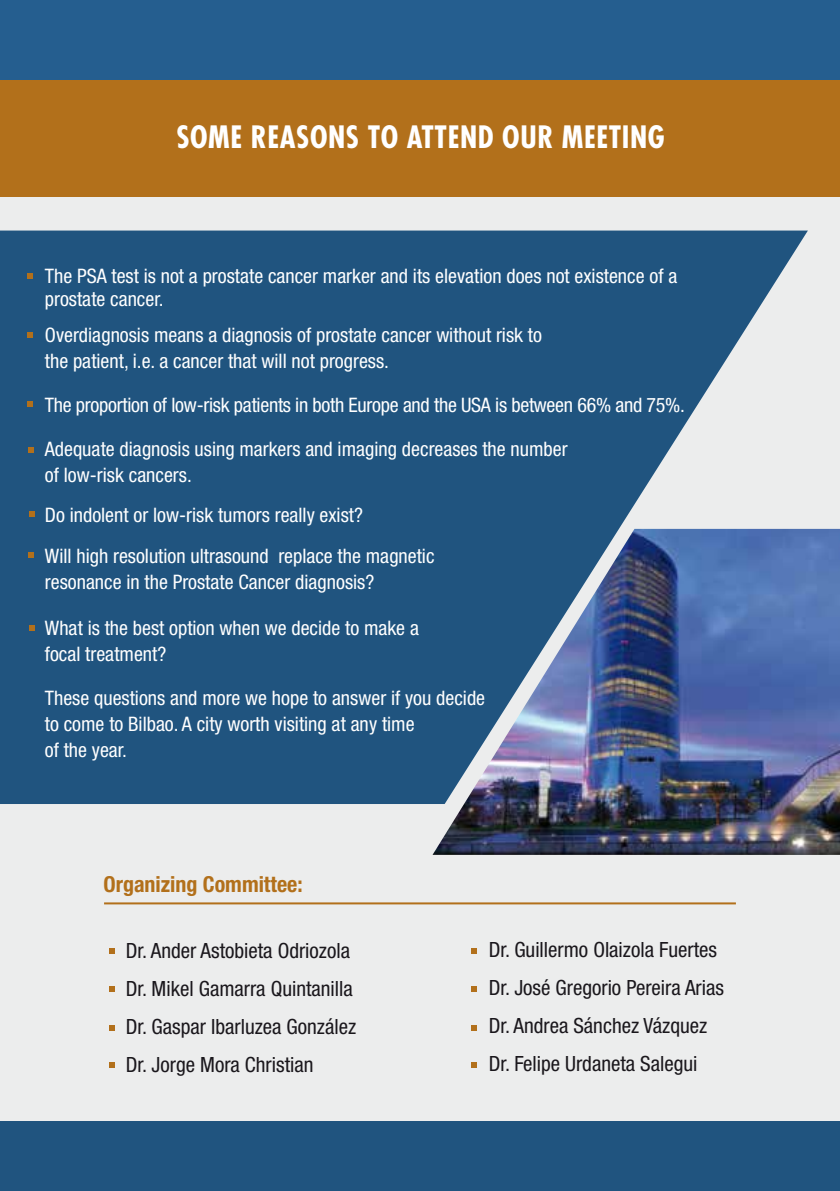
<style>
.page{position:relative;width:840px;height:1191px;background:#fff}
.page>*{position:absolute;margin:0;border:0;box-sizing:border-box;transform-origin:0 0}
.t1{font:700 condensed 30px "Futura Std";letter-spacing:.02em;color:#fff}
.t2{font:700 condensed 22px "Helvetica Neue LT Std";color:#b2701b}
.t3{font:condensed 21px/38px "Helvetica Neue LT Std";color:#1a171c}
.t4{font:condensed 20px/26px "Helvetica Neue LT Std";color:#fff}
</style>
<div class="page">
<div style="left:0;top:187px;width:839px;height:1004px;background:#eceded"></div>
<svg style="left:0;top:230px;width:807px;height:574px;fill:#20547f"></svg>
<div style="left:0;top:0;width:839px;height:177px;background:#255e8f"></div>
<div style="left:0;top:1121px;width:839px;height:70px;background:#20547f"></div>
<img style="left:432px;top:529px;width:407px;height:326px">
<svg style="left:27px;top:273px;width:6px;height:5px"></svg>
<svg style="left:27px;top:332px;width:6px;height:6px"></svg>
<svg style="left:27px;top:401px;width:6px;height:6px"></svg>
<svg style="left:28px;top:447px;width:6px;height:5px"></svg>
<svg style="left:29px;top:511px;width:6px;height:6px"></svg>
<svg style="left:109px;top:948px;width:6px;height:6px"></svg>
<svg style="left:109px;top:986px;width:6px;height:5px"></svg>
<svg style="left:109px;top:1025px;width:6px;height:5px"></svg>
<svg style="left:109px;top:1062px;width:6px;height:5px"></svg>
<svg style="left:471px;top:948px;width:6px;height:6px"></svg>
<svg style="left:471px;top:986px;width:6px;height:5px"></svg>
<svg style="left:471px;top:1025px;width:6px;height:5px"></svg>
<svg style="left:471px;top:1062px;width:6px;height:5px"></svg>
<hr style="left:104px;top:902px;width:631px;height:2px;background:#b2701b">
<svg style="left:28px;top:552px;width:6px;height:6px"></svg>
<svg style="left:29px;top:625px;width:6px;height:5px"></svg>
<div style="left:0;top:80px;width:839px;height:116px;background:#b2701b"></div>
<h1 class="t1" style="left:176px;top:119px;width:489px">SOME REASONS TO ATTEND OUR MEETING</h1>
<p class="t4" style="left:45px;top:263px;width:633px;line-height:23.8px">The PSA test is not a prostate cancer marker and its elevation does not existence of a prostate cancer.</p>
<p class="t4" style="left:45px;top:322px;width:498px">Overdiagnosis means a diagnosis of prostate cancer without risk to the patient, i.e. a cancer that will not progress.</p>
<p class="t4" style="left:45px;top:392px;width:641px">The proportion of low-risk patients in both Europe and the USA is between 66% and 75%.</p>
<p class="t4" style="left:45px;top:436px;width:524px">Adequate diagnosis using markers and imaging decreases the number of low-risk cancers.</p>
<p class="t4" style="left:45px;top:495px;width:391px;line-height:40px">Do indolent or low-risk tumors really exist?<br>Will high resolution ultrasound replace the magnetic</p>
<p class="t4" style="left:45px;top:568px;width:331px">resonance in the Prostate Cancer diagnosis?</p>
<p class="t4" style="left:45px;top:614px;width:375px">What is the best option when we decide to make a focal treatment?</p>
<p class="t4" style="left:45px;top:684px;width:441px">These questions and more we hope to answer if you decide to come to Bilbao. A city worth visiting at any time<br>of the year.</p>
<p class="t2" style="left:103px;top:870px;width:201px">Organizing Committee:</p>
<p class="t3" style="left:126px;top:931px;width:232px">Dr. Ander Astobieta Odriozola<br>Dr. Mikel Gamarra Quintanilla<br>Dr. Gaspar Ibarluzea González<br>Dr. Jorge Mora Christian</p>
<p class="t3" style="left:488px;top:930px;width:237px">Dr. Guillermo Olaizola Fuertes<br>Dr. José Gregorio Pereira Arias<br>Dr. Andrea Sánchez Vázquez<br>Dr. Felipe Urdaneta Salegui</p>
</div>
